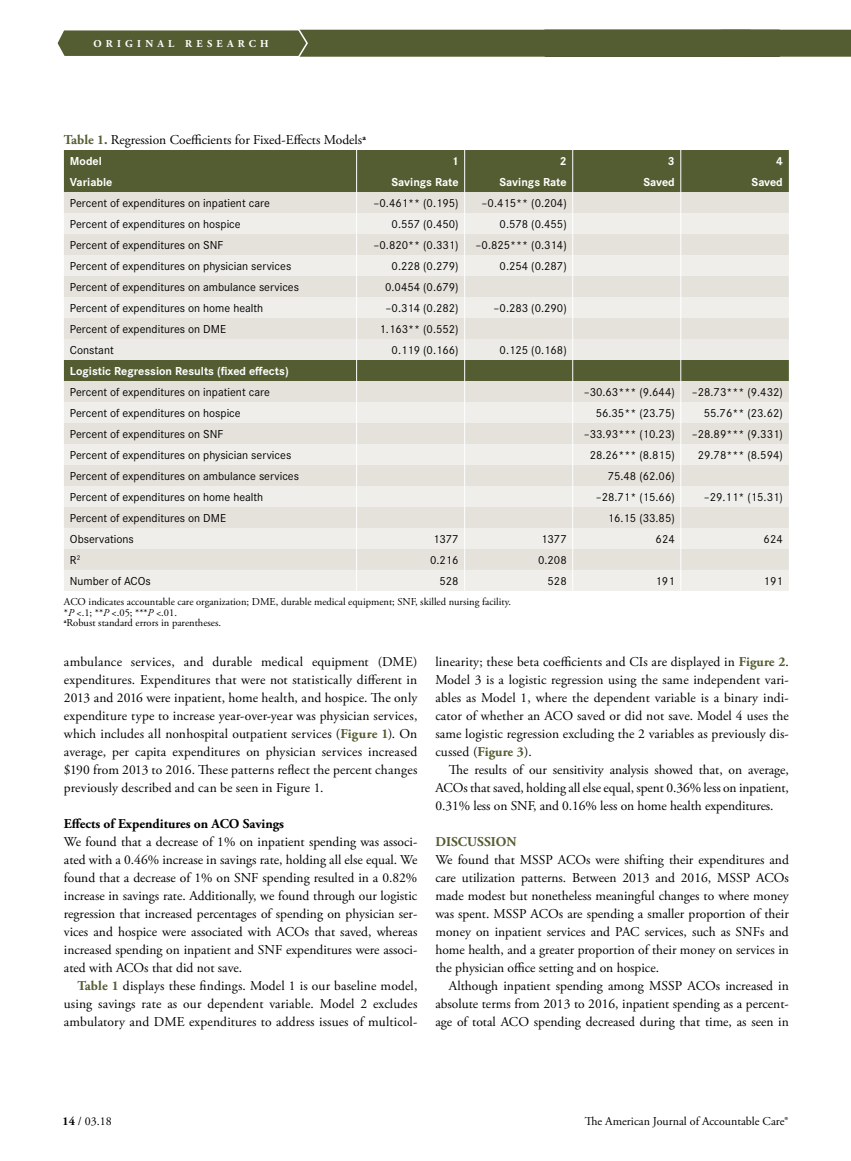
<style>
.page{position:relative;width:851px;height:1161px;background:#fff}
.page>*{position:absolute;margin:0;border:0;box-sizing:border-box;transform-origin:0 0}
.t1{font:13.5px/18px "Adobe Garamond Pro";color:#000;text-align:justify}
.t2{font:700 13.5px "Adobe Garamond Pro";color:#000}
.t3{font:700 13.5px "Adobe Garamond Pro";color:#545d32}
.t4{font:12px "Corporate S";color:#000}
.t5{font:700 12px "Corporate S";color:#fff}
.t6{font:12px "Adobe Garamond Pro";color:#000}
.t7{font:10.5px/10.5px "Adobe Garamond Pro";color:#000}
.t8{font:700 10.5px "Adobe Garamond Pro";letter-spacing:.405em;color:#fff}
.s1{font-weight:700;color:#545d32}
.s2{font-style:italic}
.s3{font-weight:700}
</style>
<div class="page">
<svg style="left:57px;top:29px;width:793px;height:28px;background:#5c653c"></svg>
<svg style="left:64px;top:150px;width:724px;height:441px;background:#d4d4c9"></svg>
<p class="t8" style="left:93px;top:38px;width:177px">ORIGINAL RESEARCH</p>
<p class="t1" style="left:64px;top:131px;width:303px"><span class="s1">Table 1.</span> Regression Coefficients for Fixed-Effects Models<sup>a</sup></p>
<p class="t5" style="left:70px;top:154px;width:33px">Model</p>
<p class="t5" style="left:452px;top:154px;width:8px">1</p>
<p class="t5" style="left:560px;top:154px;width:8px">2</p>
<p class="t5" style="left:668px;top:154px;width:8px">3</p>
<p class="t5" style="left:776px;top:154px;width:8px">4</p>
<p class="t5" style="left:70px;top:175px;width:44px">Variable</p>
<p class="t5" style="left:391px;top:175px;width:69px">Savings Rate</p>
<p class="t5" style="left:499px;top:175px;width:69px">Savings Rate</p>
<p class="t5" style="left:643px;top:175px;width:33px">Saved</p>
<p class="t5" style="left:751px;top:175px;width:33px">Saved</p>
<p class="t4" style="left:70px;top:196px;width:201px">Percent of expenditures on inpatient care</p>
<p class="t4" style="left:373px;top:196px;width:87px">–0.461** (0.195)</p>
<p class="t4" style="left:481px;top:196px;width:87px">–0.415** (0.204)</p>
<p class="t4" style="left:70px;top:217px;width:172px">Percent of expenditures on hospice</p>
<p class="t4" style="left:391px;top:217px;width:69px">0.557 (0.450)</p>
<p class="t4" style="left:499px;top:217px;width:69px">0.578 (0.455)</p>
<p class="t4" style="left:70px;top:238px;width:155px">Percent of expenditures on SNF</p>
<p class="t4" style="left:373px;top:238px;width:87px">–0.820** (0.331)</p>
<p class="t4" style="left:475px;top:238px;width:93px">–0.825*** (0.314)</p>
<p class="t4" style="left:70px;top:259px;width:223px">Percent of expenditures on physician services</p>
<p class="t4" style="left:391px;top:259px;width:69px">0.228 (0.279)</p>
<p class="t4" style="left:499px;top:259px;width:69px">0.254 (0.287)</p>
<p class="t4" style="left:70px;top:280px;width:230px">Percent of expenditures on ambulance services</p>
<p class="t4" style="left:385px;top:280px;width:75px">0.0454 (0.679)</p>
<p class="t4" style="left:70px;top:301px;width:195px">Percent of expenditures on home health</p>
<p class="t4" style="left:385px;top:301px;width:75px">–0.314 (0.282)</p>
<p class="t4" style="left:493px;top:301px;width:75px">–0.283 (0.290)</p>
<p class="t4" style="left:70px;top:322px;width:158px">Percent of expenditures on DME</p>
<p class="t4" style="left:379px;top:322px;width:81px">1.163** (0.552)</p>
<p class="t4" style="left:70px;top:343px;width:45px">Constant</p>
<p class="t4" style="left:391px;top:343px;width:69px">0.119 (0.166)</p>
<p class="t4" style="left:499px;top:343px;width:69px">0.125 (0.168)</p>
<p class="t5" style="left:70px;top:364px;width:220px">Logistic Regression Results (fixed effects)</p>
<p class="t4" style="left:70px;top:385px;width:201px">Percent of expenditures on inpatient care</p>
<p class="t4" style="left:583px;top:385px;width:93px">–30.63*** (9.644)</p>
<p class="t4" style="left:691px;top:385px;width:93px">–28.73*** (9.432)</p>
<p class="t4" style="left:70px;top:406px;width:172px">Percent of expenditures on hospice</p>
<p class="t4" style="left:595px;top:406px;width:81px">56.35** (23.75)</p>
<p class="t4" style="left:703px;top:406px;width:81px">55.76** (23.62)</p>
<p class="t4" style="left:70px;top:427px;width:155px">Percent of expenditures on SNF</p>
<p class="t4" style="left:583px;top:427px;width:93px">–33.93*** (10.23)</p>
<p class="t4" style="left:691px;top:427px;width:93px">–28.89*** (9.331)</p>
<p class="t4" style="left:70px;top:448px;width:223px">Percent of expenditures on physician services</p>
<p class="t4" style="left:589px;top:448px;width:87px">28.26*** (8.815)</p>
<p class="t4" style="left:697px;top:448px;width:87px">29.78*** (8.594)</p>
<p class="t4" style="left:70px;top:469px;width:230px">Percent of expenditures on ambulance services</p>
<p class="t4" style="left:607px;top:469px;width:69px">75.48 (62.06)</p>
<p class="t4" style="left:70px;top:490px;width:195px">Percent of expenditures on home health</p>
<p class="t4" style="left:595px;top:490px;width:81px">–28.71* (15.66)</p>
<p class="t4" style="left:703px;top:490px;width:81px">–29.11* (15.31)</p>
<p class="t4" style="left:70px;top:511px;width:158px">Percent of expenditures on DME</p>
<p class="t4" style="left:607px;top:511px;width:69px">16.15 (33.85)</p>
<p class="t4" style="left:70px;top:532px;width:65px">Observations</p>
<p class="t4" style="left:433px;top:532px;width:27px">1377</p>
<p class="t4" style="left:541px;top:532px;width:27px">1377</p>
<p class="t4" style="left:655px;top:532px;width:21px">624</p>
<p class="t4" style="left:763px;top:532px;width:21px">624</p>
<p class="t4" style="left:70px;top:553px;width:12px">R<sup>2</sup></p>
<p class="t4" style="left:430px;top:553px;width:30px">0.216</p>
<p class="t4" style="left:538px;top:553px;width:30px">0.208</p>
<p class="t4" style="left:70px;top:574px;width:82px">Number of ACOs</p>
<p class="t4" style="left:439px;top:574px;width:21px">528</p>
<p class="t4" style="left:547px;top:574px;width:21px">528</p>
<p class="t4" style="left:655px;top:574px;width:21px">191</p>
<p class="t4" style="left:763px;top:574px;width:21px">191</p>
<p class="t7" style="left:64px;top:597px;width:448px">ACO indicates accountable care organization; DME, durable medical equipment; SNF, skilled nursing facility. *<span class="s2">P</span> &lt;.1; **<span class="s2">P</span> &lt;.05; ***<span class="s2">P</span> &lt;.01.<br><sup>a</sup>Robust standard errors in parentheses.</p>
<p class="t1" style="left:64px;top:653px;width:355px">ambulance services, and durable medical equipment (DME) expenditures. Expenditures that were not statistically different in 2013 and 2016 were inpatient, home health, and hospice. The only expenditure type to increase year-over-year was physician services, which includes all nonhospital outpatient services (<span class="s1">Figure 1</span>). On average, per capita expenditures on physician services increased $190 from 2013 to 2016. These patterns reflect the percent changes previously described and can be seen in Figure 1.</p>
<p class="t2" style="left:64px;top:816px;width:222px">Effects of Expenditures on ACO Savings</p>
<p class="t1" style="left:64px;top:833px;width:355px">We found that a decrease of 1% on inpatient spending was associ&shy;ated with a 0.46% increase in savings rate, holding all else equal. We found that a decrease of 1% on SNF spending resulted in a 0.82% increase in savings rate. Additionally, we found through our logistic regression that increased percentages of spending on physician ser&shy;vices and hospice were associated with ACOs that saved, whereas increased spending on inpatient and SNF expenditures were associ&shy;ated with ACOs that did not save.</p>
<p class="t1" style="left:64px;top:977px;width:355px;text-indent:14px"><span class="s1">Table 1</span> displays these findings. Model 1 is our baseline model, using savings rate as our dependent variable. Model 2 excludes ambulatory and DME expenditures to address issues of multicol-</p>
<p class="t1" style="left:435px;top:653px;width:355px">linearity; these beta coefficients and CIs are displayed in <span class="s1">Figure 2</span>.<br>Model 3 is a logistic regression using the same independent vari&shy;ables as Model 1, where the dependent variable is a binary indi&shy;cator of whether an ACO saved or did not save. Model 4 uses the same logistic regression excluding the 2 variables as previously dis&shy;cussed (<span class="s1">Figure 3</span>).</p>
<p class="t1" style="left:435px;top:761px;width:355px;text-indent:13px">The results of our sensitivity analysis showed that, on average, ACOs that saved, holding all else equal, spent 0.36% less on inpatient, 0.31% less on SNF, and 0.16% less on home health expenditures.</p>
<p class="t3" style="left:435px;top:834px;width:83px">DISCUSSION</p>
<p class="t1" style="left:435px;top:851px;width:355px">We found that MSSP ACOs were shifting their expenditures and care utilization patterns. Between 2013 and 2016, MSSP ACOs made modest but nonetheless meaningful changes to where money was spent. MSSP ACOs are spending a smaller proportion of their money on inpatient services and PAC services, such as SNFs and home health, and a greater proportion of their money on services in the physician office setting and on hospice.</p>
<p class="t1" style="left:435px;top:977px;width:355px;text-indent:13px">Although inpatient spending among MSSP ACOs increased in absolute terms from 2013 to 2016, inpatient spending as a percent&shy;age of total ACO spending decreased during that time, as seen in</p>
<p class="t6" style="left:62px;top:1114px;width:51px"><span class="s3">14</span> / 03.18</p>
<p class="t6" style="left:584px;top:1114px;width:205px">The American Journal of Accountable Care®</p>
</div>
